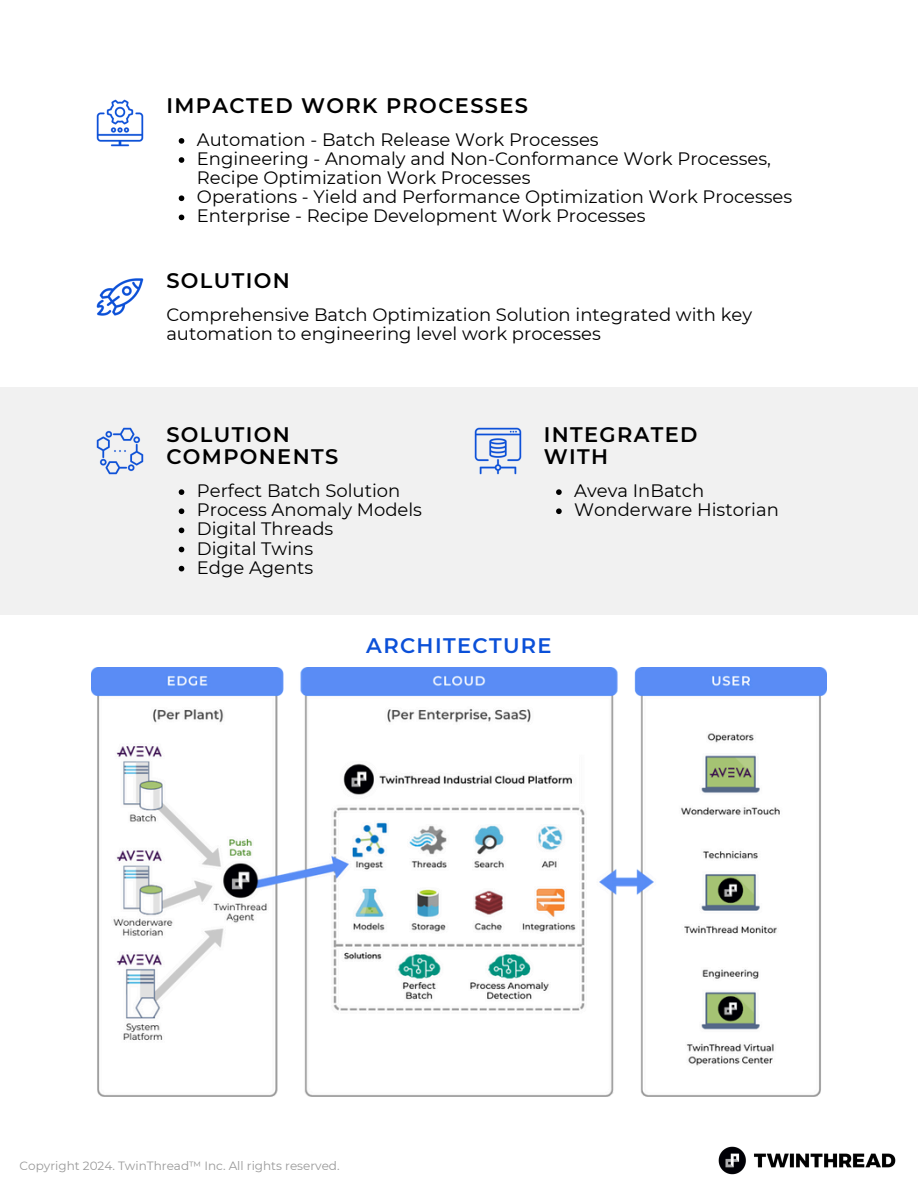
<style>
.page{position:relative;width:918px;height:1188px;background:#fff}
.page>*{position:absolute;margin:0;border:0;box-sizing:border-box;transform-origin:0 0}
.t1{font:600 21px/22.5px "Montserrat";letter-spacing:.065em;color:#000}
.t2{font:600 21px "Montserrat";letter-spacing:.065em;color:#0b50d8}
.t3{font:18px/19.2px "Montserrat";color:#000}
.t4{font:12px "Montserrat";color:#999}
</style>
<div class="page">
<div style="left:0;top:387px;width:918px;height:227px;background:#f1f1f1"></div>
<img style="left:96px;top:278px;width:48px;height:38px">
<img style="left:96px;top:427px;width:48px;height:48px">
<img style="left:474px;top:427px;width:48px;height:48px">
<img style="left:718px;top:1146px;width:178px;height:29px">
<img style="left:96px;top:99px;width:48px;height:48px">
<img style="left:92px;top:668px;width:734px;height:428px">
<svg style="left:179px;top:489px;width:5px;height:6px"></svg>
<svg style="left:179px;top:508px;width:5px;height:6px"></svg>
<svg style="left:179px;top:528px;width:5px;height:5px"></svg>
<svg style="left:179px;top:547px;width:5px;height:5px"></svg>
<svg style="left:179px;top:566px;width:5px;height:5px"></svg>
<svg style="left:556px;top:489px;width:6px;height:6px"></svg>
<svg style="left:556px;top:508px;width:6px;height:6px"></svg>
<svg style="left:179px;top:138px;width:5px;height:6px"></svg>
<svg style="left:179px;top:157px;width:5px;height:6px"></svg>
<svg style="left:179px;top:195px;width:5px;height:6px"></svg>
<svg style="left:179px;top:215px;width:5px;height:5px"></svg>
<p class="t1" style="left:166px;top:94px;width:363px">IMPACTED WORK PROCESSES</p>
<h1 class="t3" style="left:197px;top:130px;width:403px">Automation - Batch Release Work Processes</h1>
<p class="t3" style="left:197px;top:149px;width:576px">Engineering - Anomaly and Non-Conformance Work Processes,<br>Recipe Optimization Work Processes</p>
<p class="t3" style="left:197px;top:187px;width:597px">Operations - Yield and Performance Optimization Work Processes</p>
<p class="t3" style="left:197px;top:206px;width:450px">Enterprise - Recipe Development Work Processes</p>
<h2 class="t1" style="left:166px;top:269px;width:125px">SOLUTION</h2>
<h1 class="t3" style="left:166px;top:305px;width:587px">Comprehensive Batch Optimization Solution integrated with key automation to engineering level work processes</h1>
<h1 class="t1" style="left:166px;top:423px;width:173px">SOLUTION<br>COMPONENTS</h1>
<p class="t3" style="left:197px;top:481px;width:205px">Perfect Batch Solution</p>
<h1 class="t3" style="left:197px;top:500px;width:227px">Process Anomaly Models</h1>
<p class="t3" style="left:197px;top:519px;width:138px">Digital Threads</p>
<p class="t3" style="left:197px;top:539px;width:118px">Digital Twins</p>
<p class="t3" style="left:197px;top:558px;width:118px">Edge Agents</p>
<p class="t1" style="left:544px;top:423px;width:155px">INTEGRATED<br>WITH</p>
<p class="t3" style="left:574px;top:481px;width:131px">Aveva InBatch</p>
<p class="t3" style="left:574px;top:500px;width:206px">Wonderware Historian</p>
<p class="t2" style="left:366px;top:633px;width:187px">ARCHITECTURE</p>
<p class="t4" style="left:20px;top:1159px;width:321px">Copyright 2024. TwinThread™ Inc. All rights reserved.</p>
</div>
